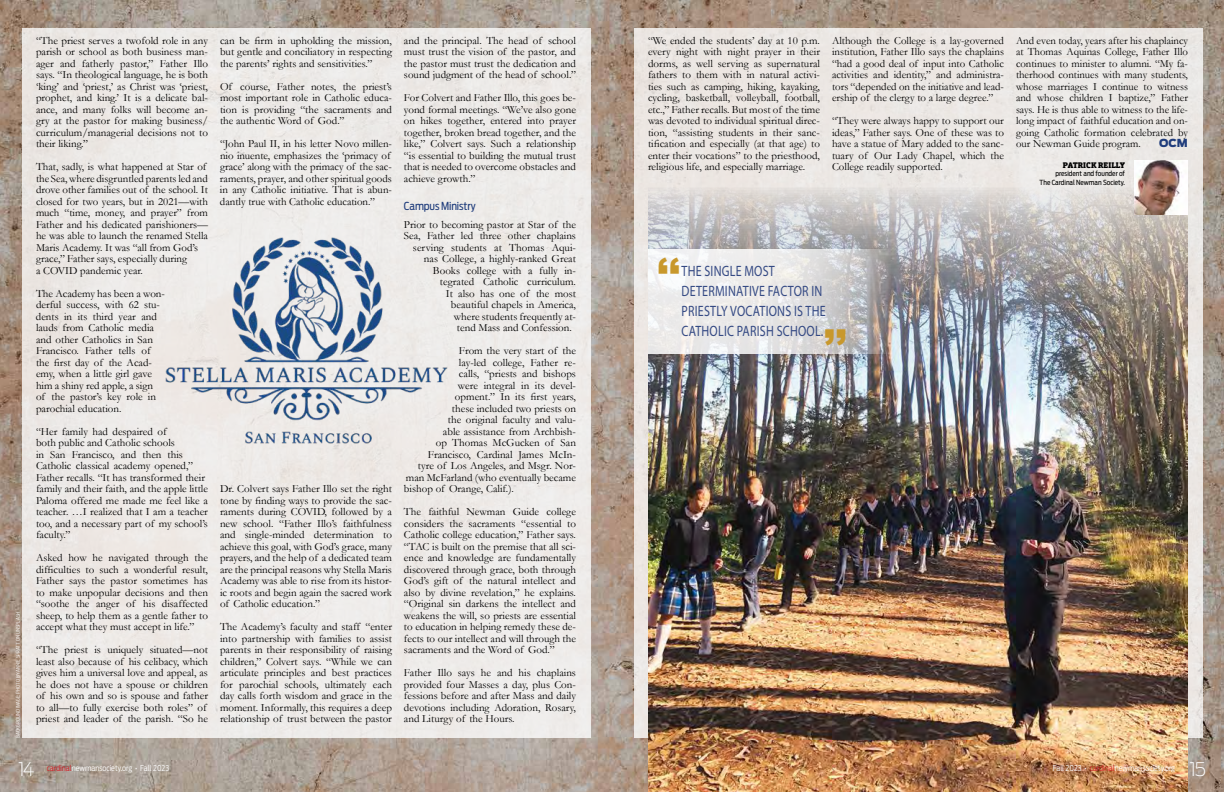
<style>
.page{position:relative;width:1224px;height:792px;background:#fff}
.page>*{position:absolute;margin:0;border:0;box-sizing:border-box;transform-origin:0 0}
.t1{font:700 48px "Antenna";color:#c8982c}
.t2{font:200 18.6px "Antenna";color:#fff}
.t3{font:15px/20.1px "Myriad Pro";letter-spacing:.02em;color:#354a84;scale:.8 1}
.t4{font:11px/11.5px "Garamond";color:#000;text-align:justify}
.t5{font:11px "Antenna Cond";letter-spacing:-.01em;color:#203d7c}
.t6{font:900 11px "Antenna";color:#203d7c}
.t7{font:300 8px "Antenna Cond";color:#fff}
.t8{font:900 8px "Orgon Slab";color:#000}
.t9{font:7px/8.4px "Antenna Cond";color:#000;text-align:right}
.t10{font:300 5px "Antenna Cond";color:#fff}
.s1{color:#d32027}
</style>
<div class="page">
<img style="left:0;top:0;width:1224px;height:792px">
<div style="left:22px;top:29px;width:568px;height:709px;background:#eeebe8"></div>
<div style="left:634px;top:29px;width:568px;height:709px;background:#ece7e4"></div>
<img style="left:165px;top:217px;width:283px;height:248px">
<img style="left:648px;top:187px;width:540px;height:605px">
<img style="left:1134px;top:160px;width:54px;height:54px">
<svg style="left:648px;top:249px;width:243px;height:105px"></svg>
<p class="t10" style="left:15px;top:738px;width:128px;rotate:-90deg">BACKGROUND IMAGE: PHOTO BY ANNIE SPRATT ON UNSPLASH</p>
<p class="t4" style="left:36px;top:35px;width:174px">“The priest serves a twofold role in any parish or school as both business man&shy;ager and fatherly pastor,” Father Illo says. “In theological language, he is both ‘king’ and ‘priest,’ as Christ was ‘priest, prophet, and king.’ It is a delicate bal&shy;ance, and many folks will become an&shy;gry at the pastor for making business/ curriculum/managerial decisions not to their liking.”</p>
<p class="t4" style="left:36px;top:161px;width:173px;text-align:left">That, sadly, is what happened at Star of the Sea, where disgruntled parents led and drove other families out of the school. It closed for two years, but in 2021—with much “time, money, and prayer” from Father and his dedicated parishioners— he was able to launch the renamed Stella Maris Academy. It was “all from God’s grace,” Father says, especially during<br>a COVID pandemic year.</p>
<p class="t4" style="left:36px;top:288px;width:131px;text-align:left">The Academy has been a won&shy;derful success, with 62 stu&shy;dents in its third year and lauds from Catholic media and other Catholics in San<br>Francisco. Father tells of the first day of the Acad&shy;emy, when a little girl gave him a shiny red apple, a sign<br>of the pastor’s key role in parochial education.</p>
<p class="t4" style="left:36px;top:426px;width:174px;text-align:left">“Her family had despaired of<br>both public and Catholic schools<br>in San Francisco, and then this Catholic classical academy opened,” Father recalls. “It has transformed their family and their faith, and the apple little Paloma offered me made me feel like a teacher. …I realized that I am a teacher too, and a necessary part of my school’s faculty.”</p>
<p class="t4" style="left:36px;top:552px;width:174px">Asked how he navigated through the difficulties to such a wonderful result, Father says the pastor sometimes has to make unpopular decisions and then “soothe the anger of his disaffected sheep, to help them as a gentle father to accept what they must accept in life.”</p>
<p class="t4" style="left:36px;top:644px;width:174px;text-align:left">“The priest is uniquely situated—not least also because of his celibacy, which gives him a universal love and appeal, as he does not have a spouse or children of his own and so is spouse and father to all—to fully exercise both roles” of priest and leader of the parish. “So he</p>
<p class="t4" style="left:220px;top:34px;width:174px">can be firm in upholding the mission, but gentle and conciliatory in respecting the parents’ rights and sensitivities.”</p>
<p class="t4" style="left:220px;top:80px;width:174px">Of course, Father notes, the priest’s most important role in Catholic educa&shy;tion is providing “the sacraments and the authentic Word of God.”</p>
<p class="t4" style="left:220px;top:138px;width:174px;text-align:left">“John Paul II, in his letter Novo millen&shy;nio inuente, emphasizes the ‘primacy of grace’ along with the primacy of the sac&shy;raments, prayer, and other spiritual goods in any Catholic initiative. That is abun&shy;dantly true with Catholic education.”</p>
<p class="t4" style="left:220px;top:483px;width:174px">Dr. Colvert says Father Illo set the right tone by finding ways to provide the sac&shy;raments during COVID, followed by a new school. “Father Illo’s faithfulness and single-minded determination to achieve this goal, with God’s grace, many prayers, and the help of a dedicated team are the principal reasons why Stella Maris Academy was able to rise from its histor&shy;ic roots and begin again the sacred work of Catholic education.”</p>
<p class="t4" style="left:220px;top:621px;width:174px">The Academy’s faculty and staff “enter into partnership with families to assist parents in their responsibility of raising children,” Colvert says. “While we can articulate principles and best practices for parochial schools, ultimately each day calls forth wisdom and grace in the moment. Informally, this requires a deep relationship of trust between the pastor</p>
<p class="t4" style="left:404px;top:34px;width:174px">and the principal. The head of school must trust the vision of the pastor, and the pastor must trust the dedication and sound judgment of the head of school.”</p>
<p class="t4" style="left:404px;top:92px;width:174px">For Colvert and Father Illo, this goes be&shy;yond formal meetings. “We’ve also gone on hikes together, entered into prayer together, broken bread together, and the like,” Colvert says. Such a relationship “is essential to building the mutual trust that is needed to overcome obstacles and achieve growth.”</p>
<p class="t5" style="left:404px;top:199px;width:73px">Campus Ministry</p>
<p class="t4" style="left:404px;top:218px;width:174px">Prior to becoming pastor at Star of the</p>
<p class="t4" style="left:404px;top:230px;width:173px">Sea, Father led three other chaplains</p>
<p class="t4" style="left:413px;top:241px;width:165px">serving students at Thomas Aqui-</p>
<p class="t4" style="left:424px;top:253px;width:154px">nas College, a highly-ranked Great</p>
<p class="t4" style="left:433px;top:264px;width:145px">Books college with a fully in-</p>
<p class="t4" style="left:440px;top:276px;width:138px">tegrated Catholic curriculum.</p>
<p class="t4" style="left:446px;top:287px;width:132px">It also has one of the most</p>
<p class="t4" style="left:451px;top:299px;width:126px">beautiful chapels in America,</p>
<p class="t4" style="left:454px;top:310px;width:124px">where students frequently at-</p>
<p class="t4" style="left:457px;top:322px;width:116px">tend Mass and Confession.</p>
<p class="t4" style="left:459px;top:345px;width:119px">From the very start of the</p>
<p class="t4" style="left:459px;top:356px;width:119px">lay-led college, Father re-</p>
<p class="t4" style="left:459px;top:368px;width:118px">calls, “priests and bishops</p>
<p class="t4" style="left:458px;top:379px;width:120px">were integral in its devel-</p>
<p class="t4" style="left:455px;top:391px;width:123px">opment.” In its first years,</p>
<p class="t4" style="left:452px;top:402px;width:125px">these included two priests on</p>
<p class="t4" style="left:448px;top:414px;width:130px">the original faculty and valu-</p>
<p class="t4" style="left:443px;top:425px;width:134px">able assistance from Archbish-</p>
<p class="t4" style="left:436px;top:437px;width:141px">op Thomas McGucken of San</p>
<p class="t4" style="left:428px;top:448px;width:150px">Francisco, Cardinal James McIn-</p>
<p class="t4" style="left:418px;top:460px;width:160px">tyre of Los Angeles, and Msgr. Nor-</p>
<p class="t4" style="left:406px;top:471px;width:172px">man McFarland (who eventually became</p>
<p class="t4" style="left:404px;top:483px;width:111px">bishop of Orange, Calif.).</p>
<p class="t4" style="left:404px;top:506px;width:174px">The faithful Newman Guide college considers the sacraments “essential to Catholic college education,” Father says. “TAC is built on the premise that all sci&shy;ence and knowledge are fundamentally discovered through grace, both through God’s gift of the natural intellect and also by divine revelation,” he explains. “Original sin darkens the intellect and weakens the will, so priests are essential to education in helping remedy these de&shy;fects to our intellect and will through the sacraments and the Word of God.”</p>
<p class="t4" style="left:404px;top:667px;width:174px">Father Illo says he and his chaplains provided four Masses a day, plus Con&shy;fessions before and after Mass and daily devotions including Adoration, Rosary, and Liturgy of the Hours.</p>
<p class="t4" style="left:648px;top:35px;width:174px">“We ended the students’ day at 10 p.m. every night with night prayer in their dorms, as well serving as supernatural fathers to them with in natural activi&shy;ties such as camping, hiking, kayaking, cycling, basketball, volleyball, football, etc.,” Father recalls. But most of the time was devoted to individual spiritual direc&shy;tion, “assisting students in their sanc&shy;tification and especially (at that age) to enter their vocations” to the priesthood, religious life, and especially marriage.</p>
<p class="t4" style="left:832px;top:35px;width:174px">Although the College is a lay-governed institution, Father Illo says the chaplains “had a good deal of input into Catholic activities and identity,” and administra&shy;tors “depended on the initiative and lead&shy;ership of the clergy to a large degree.”</p>
<p class="t4" style="left:832px;top:115px;width:174px">“They were always happy to support our ideas,” Father says. One of these was to have a statue of Mary added to the sanc&shy;tuary of Our Lady Chapel, which the College readily supported.</p>
<p class="t4" style="left:1016px;top:35px;width:174px">And even today, years after his chaplaincy at Thomas Aquinas College, Father Illo continues to minister to alumni. “My fa&shy;therhood continues with many students, whose marriages I continue to witness and whose children I baptize,” Father says. He is thus able to witness to the life&shy;long impact of faithful education and on&shy;going Catholic formation celebrated by our Newman Guide program.</p>
<p class="t6" style="left:1159px;top:137px;width:30px">OCM</p>
<p class="t8" style="left:1063px;top:160px;width:63px">PATRICK REILLY</p>
<p class="t9" style="left:1040px;top:169px;width:87px">president and founder of<br>The Cardinal Newman Society.</p>
<h1 class="t1" style="left:656px;top:246px;width:27px">“</h1>
<h3 class="t3" style="left:681px;top:261px;width:182px">THE SINGLE MOST<br>DETERMINATIVE FACTOR IN<br>PRIESTLY VOCATIONS IS THE<br>CATHOLIC PARISH SCHOOL.</h3>
<h1 class="t1" style="left:848px;top:357px;width:27px;rotate:-180deg">“</h1>
<h2 class="t2" style="left:18px;top:758px;width:18px">14</h2>
<p class="t7" style="left:47px;top:764px;width:124px"><span class="s1">cardinal</span>newmansociety.org • Fall 2023</p>
<h2 class="t2" style="left:1190px;top:758px;width:18px">15</h2>
<p class="t7" style="left:1053px;top:764px;width:124px">Fall 2023 • <span class="s1">cardinal</span>newmansociety.org</p>
</div>
